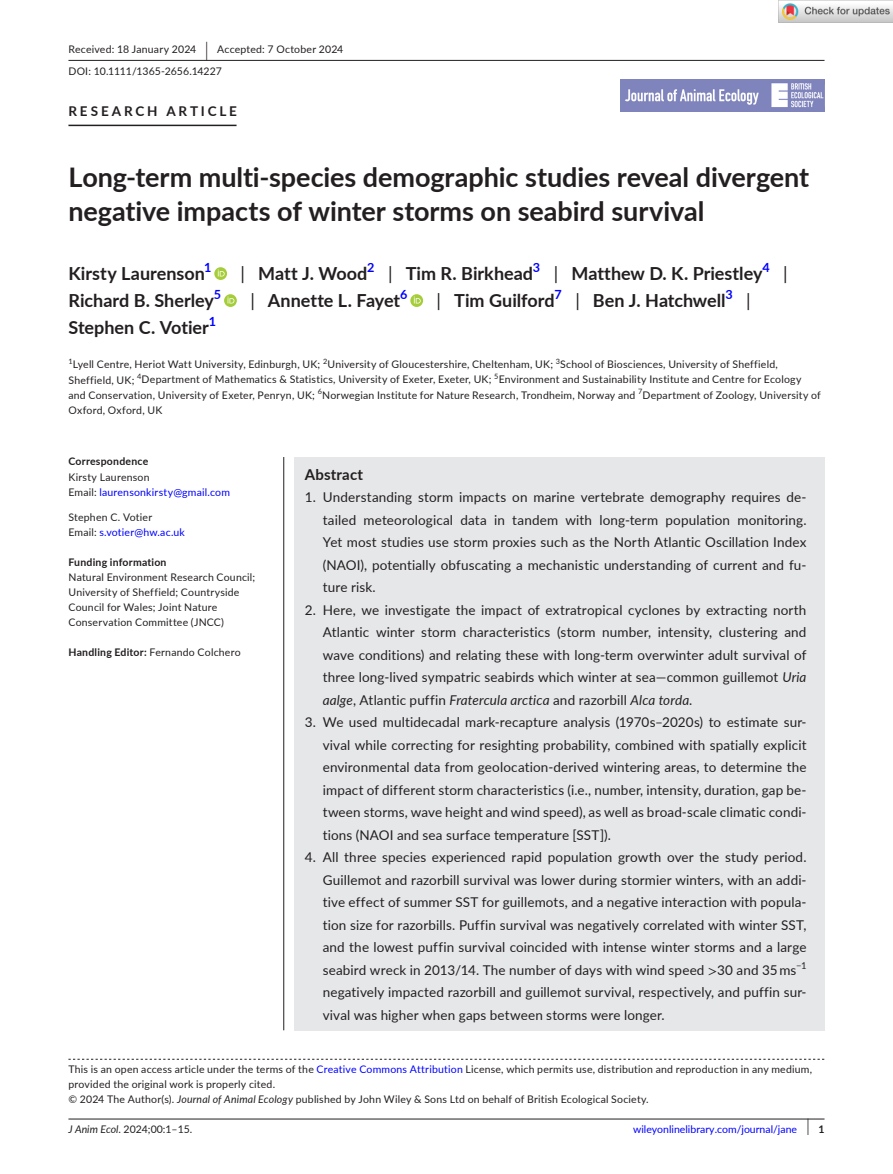
<style>
.page{position:relative;width:893px;height:1174px;background:#fff}
.page>*{position:absolute;margin:0;border:0;box-sizing:border-box;transform-origin:0 0}
.t1{font:700 27px/34.5px "Lato";letter-spacing:-.005em;color:#231f20}
.t2{font:700 18px "Lato";color:#231f20}
.t3{font:18px "Lato";color:#231f20}
.t4{font:700 15px "Lato";letter-spacing:.015em;color:#231f20}
.t5{font:13.5px/22.5px "Lato";letter-spacing:.01em;color:#231f20;text-align:justify}
.t6{font:700 13.5px "Lato";letter-spacing:.21em;color:#231f20}
.t7{font:700 12.6px "Lato";color:#00f}
.t8{font:10.5px/15px "Lato";letter-spacing:.02em;color:#231f20}
.t9{font:10.5px/15px "Lato";letter-spacing:.015em;color:#00f}
.t10{font:700 10.5px "Lato";letter-spacing:.02em;color:#231f20}
.t11{font:9.45px "Lato";color:#231f20}
.t12{font:7.35px "Lato";color:#231f20}
.s1{font-size:19.65px}
.s2{font-weight:400}
.s3{color:#231f20}
.s4{color:#00f}
.s5{font-weight:700}
.s6{font-style:italic}
.s7{font-family:"STIX"}
.s8{font-size:17.4px;color:#231f20}
.s9{font-weight:700;color:#231f20}
</style>
<div class="page">
<hr style="left:68px;top:1118px;width:756px;height:1px;background:#231f20">
<img style="left:620px;top:79px;width:204px;height:33px">
<hr style="left:68px;top:60px;width:756px;height:1px;background:#231f20">
<hr style="left:68px;top:125px;width:169px;height:1px;background:#231f20">
<svg style="left:214px;top:267px;width:13px;height:13px"></svg>
<svg style="left:218px;top:269px;width:7px;height:7px"></svg>
<svg style="left:224px;top:294px;width:13px;height:13px"></svg>
<svg style="left:227px;top:296px;width:7px;height:7px"></svg>
<svg style="left:410px;top:294px;width:13px;height:13px"></svg>
<svg style="left:414px;top:296px;width:7px;height:7px"></svg>
<svg style="left:68px;top:1058px;width:756px;height:1px"></svg>
<div style="left:294px;top:457px;width:530px;height:573px;background:#e6e7e9"></div>
<hr style="left:283px;top:457px;width:1px;height:573px;background:#231f20">
<img style="left:779px;top:0;width:114px;height:23px">
<p class="t8" style="left:68px;top:38px;width:276px;line-height:21.8px">Received: 18 January 2024 <span class="s1">|</span> Accepted: 7 October 2024<br>DOI: 10.1111/1365-2656.14227</p>
<p class="t6" style="left:68px;top:101px;width:170px">RESEARCH ARTICLE</p>
<h1 class="t1" style="left:68px;top:159px;width:742px">Long-term multi-species demographic studies reveal divergent negative impacts of winter storms on seabird survival</h1>
<h2 class="t2" style="left:68px;top:260px;width:138px">Kirsty Laurenson</h2>
<p class="t7" style="left:204px;top:258px;width:9px">1</p>
<h2 class="t2" style="left:241px;top:260px;width:128px"><span class="s2">|</span> Matt J. Wood</h2>
<p class="t7" style="left:367px;top:258px;width:9px">2</p>
<h2 class="t2" style="left:388px;top:260px;width:147px"><span class="s2">|</span> Tim R. Birkhead</h2>
<p class="t7" style="left:533px;top:258px;width:9px">3</p>
<h2 class="t2" style="left:554px;top:260px;width:210px"><span class="s2">|</span> Matthew D. K. Priestley</h2>
<p class="t7" style="left:762px;top:258px;width:9px">4</p>
<h2 class="t3" style="left:783px;top:260px;width:6px">|</h2>
<h2 class="t2" style="left:68px;top:287px;width:147px">Richard B. Sherley</h2>
<p class="t7" style="left:214px;top:285px;width:9px">5</p>
<h2 class="t2" style="left:250px;top:287px;width:151px"><span class="s2">|</span> Annette L. Fayet</h2>
<p class="t7" style="left:400px;top:285px;width:9px">6</p>
<h2 class="t2" style="left:437px;top:287px;width:120px"><span class="s2">|</span> Tim Guilford</h2>
<p class="t7" style="left:554px;top:285px;width:9px">7</p>
<h2 class="t2" style="left:575px;top:287px;width:152px"><span class="s2">|</span> Ben J. Hatchwell</h2>
<p class="t7" style="left:725px;top:285px;width:9px">3</p>
<h2 class="t3" style="left:746px;top:287px;width:6px">|</h2>
<h2 class="t2" style="left:68px;top:314px;width:142px">Stephen C. Votier</h2>
<p class="t7" style="left:209px;top:312px;width:9px">1</p>
<p class="t12" style="left:68px;top:356px;width:6px">1</p>
<p class="t8" style="left:73px;top:357px;width:249px">Lyell Centre, Heriot Watt University, Edinburgh, UK;</p>
<p class="t12" style="left:323px;top:356px;width:6px">2</p>
<p class="t8" style="left:327px;top:357px;width:227px">University of Gloucestershire, Cheltenham, UK;</p>
<p class="t12" style="left:556px;top:356px;width:6px">3</p>
<p class="t8" style="left:560px;top:357px;width:219px">School of Biosciences, University of Sheffield,</p>
<p class="t8" style="left:68px;top:372px;width:68px">Sheffield, UK;</p>
<p class="t12" style="left:137px;top:371px;width:6px">4</p>
<p class="t8" style="left:142px;top:372px;width:351px">Department of Mathematics &amp; Statistics, University of Exeter, Exeter, UK;</p>
<p class="t12" style="left:494px;top:371px;width:6px">5</p>
<p class="t8" style="left:499px;top:372px;width:304px">Environment and Sustainability Institute and Centre for Ecology</p>
<p class="t8" style="left:68px;top:387px;width:248px">and Conservation, University of Exeter, Penryn, UK;</p>
<p class="t12" style="left:318px;top:386px;width:6px">6</p>
<p class="t8" style="left:322px;top:387px;width:315px">Norwegian Institute for Nature Research, Trondheim, Norway and</p>
<p class="t12" style="left:638px;top:386px;width:6px">7</p>
<p class="t8" style="left:642px;top:387px;width:180px">Department of Zoology, University of</p>
<p class="t8" style="left:68px;top:402px;width:95px">Oxford, Oxford, UK</p>
<p class="t10" style="left:68px;top:454px;width:81px">Correspondence</p>
<p class="t9" style="left:68px;top:469px;width:163px"><span class="s3">Kirsty Laurenson<br>Email:</span> laurensonkirsty@gmail.com</p>
<p class="t8" style="left:68px;top:509px;width:118px">Stephen C. Votier<br>Email: <span class="s4">s.votier@hw.ac.uk</span></p>
<p class="t10" style="left:68px;top:554px;width:100px">Funding information</p>
<p class="t8" style="left:68px;top:569px;width:188px">Natural Environment Research Council; University of Sheffield; Countryside Council for Wales; Joint Nature Conservation Committee (JNCC)</p>
<p class="t8" style="left:68px;top:644px;width:174px"><span class="s5">Handling Editor:</span> Fernando Colchero</p>
<p class="t4" style="left:305px;top:463px;width:60px">Abstract</p>
<p class="t5" style="left:323px;top:485px;width:485px;text-indent:-18px">1. Understanding storm impacts on marine vertebrate demography requires de&shy;tailed meteorological data in tandem with long-term population monitoring.<br>Yet most studies use storm proxies such as the North Atlantic Oscillation Index (NAOI), potentially obfuscating a mechanistic understanding of current and fu&shy;ture risk.</p>
<p class="t5" style="left:323px;top:598px;width:485px;text-indent:-18px">2. Here, we investigate the impact of extratropical cyclones by extracting north Atlantic winter storm characteristics (storm number, intensity, clustering and wave conditions) and relating these with long-term overwinter adult survival of three long-lived sympatric seabirds which winter at sea—common guillemot <span class="s6">Uria aalge</span>, Atlantic puffin <span class="s6">Fratercula arctica</span> and razorbill <span class="s6">Alca torda</span>.</p>
<p class="t5" style="left:323px;top:710px;width:485px;text-indent:-18px">3. We used multidecadal mark-recapture analysis (1970s–2020s) to estimate sur&shy;vival while correcting for resighting probability, combined with spatially explicit environmental data from geolocation-derived wintering areas, to determine the impact of different storm characteristics (i.e., number, intensity, duration, gap be&shy;tween storms, wave height and wind speed), as well as broad-scale climatic condi&shy;tions (NAOI and sea surface temperature [SST]).</p>
<p class="t5" style="left:323px;top:845px;width:485px;text-indent:-18px">4. All three species experienced rapid population growth over the study period.<br>Guillemot and razorbill survival was lower during stormier winters, with an addi&shy;tive effect of summer SST for guillemots, and a negative interaction with popula&shy;tion size for razorbills. Puffin survival was negatively correlated with winter SST, and the lowest puffin survival coincided with intense winter storms and a large seabird wreck in 2013/14. The number of days with wind speed <span class="s7">&gt;</span>30 and 35 ms</p>
<p class="t11" style="left:796px;top:958px;width:12px">−1</p>
<p class="t5" style="left:323px;top:980px;width:485px">negatively impacted razorbill and guillemot survival, respectively, and puffin sur&shy;vival was higher when gaps between storms were longer.</p>
<p class="t8" style="left:68px;top:1061px;width:745px">This is an open access article under the terms of the <span class="s4">Creative Commons Attribution</span> License, which permits use, distribution and reproduction in any medium, provided the original work is properly cited.<br>© 2024 The Author(s). <span class="s6">Journal of Animal Ecology</span> published by John Wiley &amp; Sons Ltd on behalf of British Ecological Society.</p>
<p class="t8" style="left:68px;top:1121px;width:125px"><span class="s6">J Anim Ecol.</span> 2024;00:1–15.</p>
<p class="t9" style="left:633px;top:1121px;width:193px">wileyonlinelibrary.com/journal/jane <span class="s8">|</span> <span class="s9">1</span></p>
</div>
